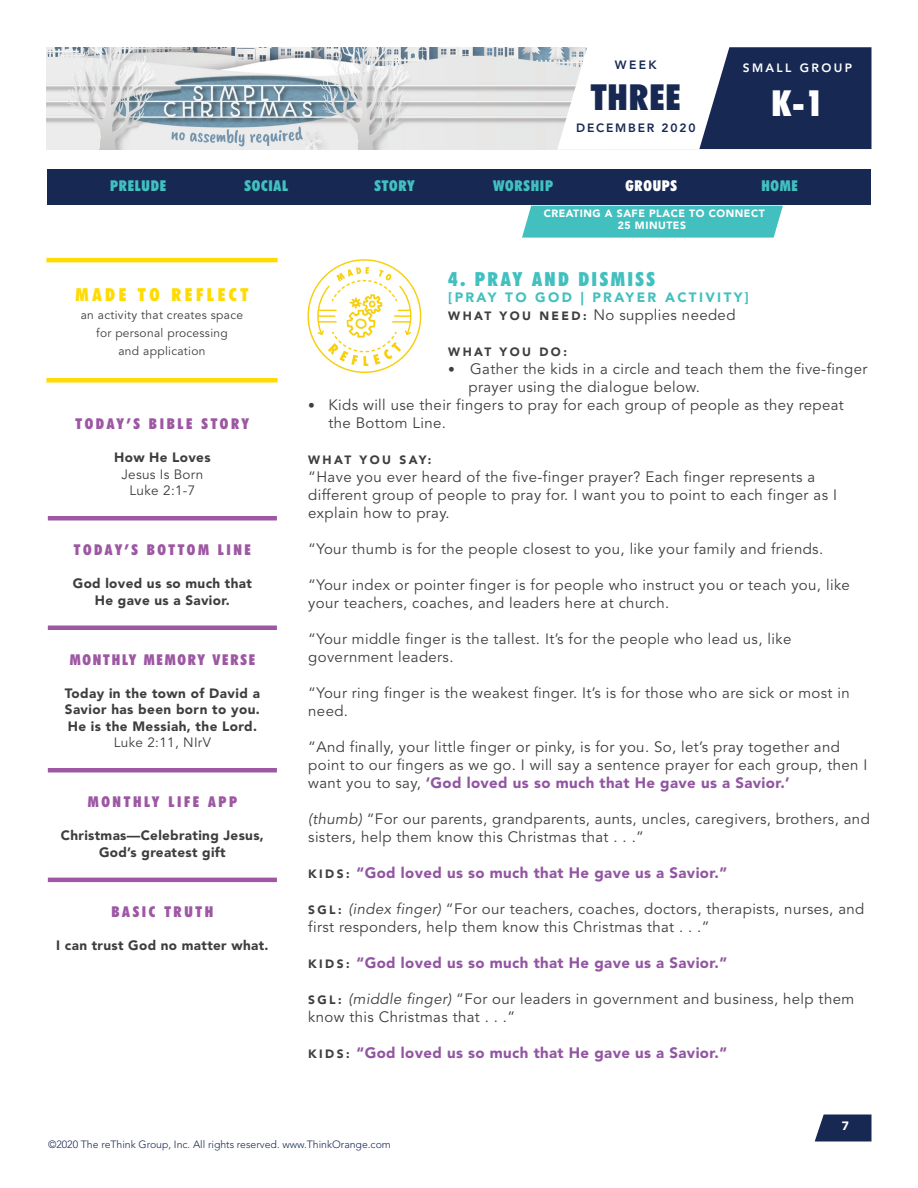
<style>
.page{position:relative;width:918px;height:1188px;background:#fff}
.page>*{position:absolute;margin:0;border:0;box-sizing:border-box;transform-origin:0 0}
.t1{font:900 condensed 36px "Futura BT";letter-spacing:.025em;color:#172953}
.t2{font:900 condensed 36px "Futura BT";color:#fff}
.Paragraph_Style_1{font:900 condensed 19.5px "Futura BT";letter-spacing:.125em;color:#42c0bf}
.t3{font:900 condensed 18px "Futura BT";letter-spacing:.2em;color:#ffdb01}
.Paragraph_Style_1-2{font:15px/18px "Avenir LT Std";letter-spacing:.025em;color:#3e3e3f}
.Paragraph_Style_1-3{font:900 15px "Avenir LT Std";letter-spacing:.025em;color:#9255a2}
.t4{font:900 condensed 15px "Futura BT";letter-spacing:.17em;color:#9d57a3}
.t5{font:900 condensed 15px "Futura BT";letter-spacing:.05em;color:#42c0bf}
.t6{font:900 condensed 15px "Futura BT";letter-spacing:.12em;color:#9d57a3}
.t7{font:900 condensed 15px "Futura BT";letter-spacing:.05em;color:#fff}
.t8{font:900 13.5px/16.5px "Avenir LT Std";letter-spacing:.025em;color:#3e3e3f;text-align:center}
.t9{font:13.5px/16.5px "Avenir LT Std";letter-spacing:.025em;color:#3e3e3f;text-align:center}
.Paragraph_Style_1-4{font:900 13.5px "Avenir LT Std";letter-spacing:.175em;color:#42c0bf}
.t10{font:12px/18px "Avenir LT Std";letter-spacing:.025em;color:#3e3e3f;text-align:center}
.Paragraph_Style_1-5{font:900 12px "Avenir LT Std";letter-spacing:.2em;color:#3e3e3f}
.t11{font:800 12px "Avenir LT Std";letter-spacing:.15em;color:#172953}
.t12{font:800 12px "Avenir LT Std";letter-spacing:.2em;color:#fff}
.t13{font:900 12px "Avenir LT Std";color:#fff}
.t14{font:300 10.5px "Avenir LT Std";color:#172953}
.t15{font:900 10.5px/12px "Avenir LT Std";letter-spacing:.05em;color:#fff;text-align:center}
.s1{font-weight:900;font-size:12px}
.s2{font-family:"Avenir";font-size:13.5px}
.s3{font-weight:900;color:#9255a2}
.s4{font-style:italic}
.s5{font-size:12px;color:#3e3e3f}
</style>
<div class="page">
<img style="left:46px;top:47px;width:511px;height:102px">
<svg style="left:557px;top:47px;width:315px;height:103px"></svg>
<svg style="left:815px;top:1114px;width:57px;height:28px;background:#314166"></svg>
<hr style="left:48px;top:768px;width:229px;height:4px;background:#9d57a3">
<hr style="left:48px;top:516px;width:229px;height:4px;background:#9d57a3">
<hr style="left:48px;top:626px;width:229px;height:4px;background:#9d57a3">
<hr style="left:48px;top:878px;width:229px;height:4px;background:#9d57a3">
<svg style="left:307px;top:259px;width:114px;height:114px"></svg>
<div style="left:47px;top:170px;width:824px;height:36px;background:#172953"></div>
<hr style="left:46px;top:378px;width:232px;height:4px;background:#ffdb01">
<hr style="left:46px;top:258px;width:232px;height:4px;background:#ffdb01">
<div style="left:522px;top:206px;width:261px;height:32px;background:#42c0bf"></div>
<p class="t11" style="left:615px;top:58px;width:43px">WEEK</p>
<p class="t12" style="left:743px;top:61px;width:111px">SMALL GROUP</p>
<h1 class="t1" style="left:591px;top:75px;width:91px">THREE</h1>
<h1 class="t2" style="left:772px;top:81px;width:54px">K-1</h1>
<p class="t11" style="left:576px;top:121px;width:121px">DECEMBER 2020</p>
<p class="t5" style="left:110px;top:177px;width:57px">PRELUDE</p>
<p class="t5" style="left:245px;top:177px;width:45px">SOCIAL</p>
<p class="t5" style="left:375px;top:177px;width:42px">STORY</p>
<p class="t5" style="left:493px;top:177px;width:62px">WORSHIP</p>
<p class="t7" style="left:626px;top:177px;width:53px">GROUPS</p>
<p class="t5" style="left:761px;top:177px;width:38px">HOME</p>
<p class="t3" style="left:76px;top:284px;width:174px">MADE TO REFLECT</p>
<p class="t10" style="left:81px;top:306px;width:164px">an activity that creates space for personal processing<br>and application</p>
<p class="t4" style="left:76px;top:415px;width:175px">TODAY’S BIBLE STORY</p>
<p class="t8" style="left:114px;top:449px;width:98px">How He Loves</p>
<p class="t9" style="left:121px;top:466px;width:83px">Jesus Is Born<br>Luke 2:1-7</p>
<p class="t4" style="left:74px;top:541px;width:178px">TODAY’S BOTTOM LINE</p>
<p class="t8" style="left:73px;top:575px;width:181px">God loved us so much that<br>He gave us a Savior.</p>
<p class="t6" style="left:70px;top:650px;width:187px">MONTHLY MEMORY VERSE</p>
<p class="t8" style="left:65px;top:685px;width:197px;text-align:justify">Today in the town of David a Savior has been born to you.<br>He is the Messiah, the Lord.</p>
<p class="t9" style="left:114px;top:735px;width:99px">Luke 2:11, NIrV</p>
<p class="t4" style="left:88px;top:793px;width:151px">MONTHLY LIFE APP</p>
<p class="t8" style="left:61px;top:827px;width:205px">Christmas—Celebrating Jesus,<br>God’s greatest gift</p>
<p class="t4" style="left:112px;top:902px;width:103px">BASIC TRUTH</p>
<p class="t8" style="left:56px;top:937px;width:214px">I can trust God no matter what.</p>
<p class="t15" style="left:544px;top:207px;width:223px">CREATING A SAFE PLACE TO CONNECT<br>25 MINUTES</p>
<p class="Paragraph_Style_1" style="left:448px;top:267px;width:208px">4. PRAY AND DISMISS</p>
<p class="Paragraph_Style_1-4" style="left:448px;top:289px;width:302px">[PRAY TO GOD | PRAYER ACTIVITY]</p>
<p class="Paragraph_Style_1-2" style="left:448px;top:306px;width:289px"><span class="s1">W H AT Y O U N E E D :</span> No supplies needed</p>
<p class="Paragraph_Style_1-5" style="left:448px;top:345px;width:120px">WHAT YOU DO:</p>
<p class="Paragraph_Style_1-2" style="left:469px;top:360px;width:400px;text-indent:-20px"><span class="s2">•</span> Gather the kids in a circle and teach them the five-finger prayer using the dialogue below.</p>
<p class="Paragraph_Style_1-2" style="left:328px;top:396px;width:517px;text-indent:-20px"><span class="s2">•</span> Kids will use their fingers to pray for each group of people as they repeat the Bottom Line.</p>
<p class="Paragraph_Style_1-5" style="left:308px;top:453px;width:125px">WHAT YOU SAY:</p>
<p class="Paragraph_Style_1-2" style="left:308px;top:468px;width:530px">“Have you ever heard of the five-finger prayer? Each finger represents a different group of people to pray for. I want you to point to each finger as I explain how to pray.</p>
<p class="Paragraph_Style_1-2" style="left:308px;top:540px;width:516px">“Your thumb is for the people closest to you, like your family and friends.</p>
<p class="Paragraph_Style_1-2" style="left:308px;top:576px;width:543px">“Your index or pointer finger is for people who instruct you or teach you, like your teachers, coaches, and leaders here at church.</p>
<p class="Paragraph_Style_1-2" style="left:308px;top:630px;width:485px">“Your middle finger is the tallest. It’s for the people who lead us, like government leaders.</p>
<p class="Paragraph_Style_1-2" style="left:308px;top:684px;width:543px">“Your ring finger is the weakest finger. It’s is for those who are sick or most in need.</p>
<p class="Paragraph_Style_1-2" style="left:308px;top:738px;width:561px">“And finally, your little finger or pinky, is for you. So, let’s pray together and point to our fingers as we go. I will say a sentence prayer for each group, then I want you to say, <span class="s3">‘God loved us so much that He gave us a Savior.’</span></p>
<p class="Paragraph_Style_1-2" style="left:308px;top:810px;width:563px"><span class="s4">(thumb)</span> “For our parents, grandparents, aunts, uncles, caregivers, brothers, and sisters, help them know this Christmas that . . .”</p>
<p class="Paragraph_Style_1-3" style="left:308px;top:864px;width:420px"><span class="s5">K I D S :</span> “God loved us so much that He gave us a Savior.”</p>
<p class="Paragraph_Style_1-2" style="left:308px;top:900px;width:558px"><span class="s1">S G L :</span> <span class="s4">(index finger)</span> “For our teachers, coaches, doctors, therapists, nurses, and first responders, help them know this Christmas that . . .”</p>
<p class="Paragraph_Style_1-3" style="left:308px;top:954px;width:420px"><span class="s5">K I D S :</span> “God loved us so much that He gave us a Savior.”</p>
<p class="Paragraph_Style_1-2" style="left:308px;top:990px;width:547px"><span class="s1">S G L :</span> <span class="s4">(middle finger)</span> “For our leaders in government and business, help them know this Christmas that . . .”</p>
<p class="Paragraph_Style_1-3" style="left:308px;top:1044px;width:420px"><span class="s5">K I D S :</span> “God loved us so much that He gave us a Savior.”</p>
<p class="t13" style="left:842px;top:1118px;width:9px">7</p>
<p class="t14" style="left:48px;top:1138px;width:344px">©2020 The reThink Group, Inc. All rights reserved. www.ThinkOrange.com</p>
</div>
